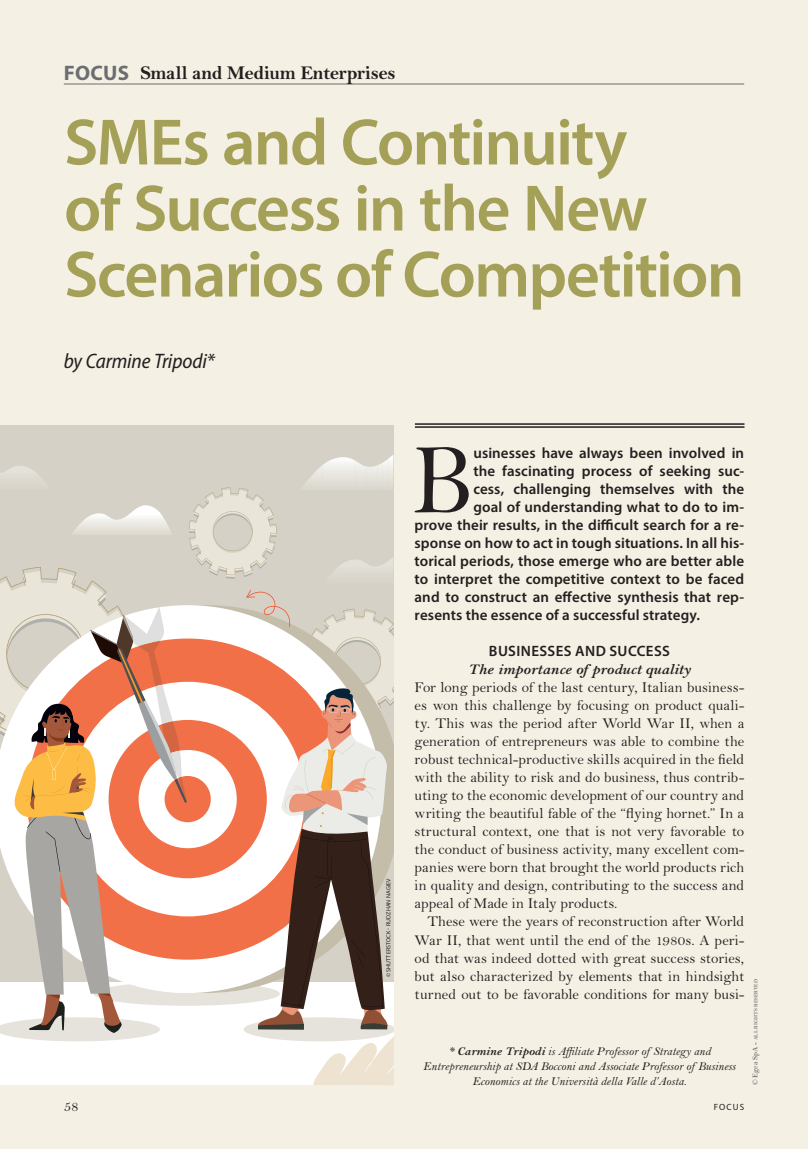
<style>
.page{position:relative;width:808px;height:1149px;background:#fff}
.page>*{position:absolute;margin:0;border:0;box-sizing:border-box;transform-origin:0 0}
.t1{font:100.35px "Bell MT Std";color:#231f20}
.t2{font:600 66px/66px "Myriad Pro";letter-spacing:-.025em;color:#a5a058}
.t3{font:italic semi-condensed 21px "Myriad Pro";letter-spacing:-.005em;color:#231f20}
.t4{font:700 21px "Myriad Pro";letter-spacing:.01em;color:#6c6d70}
.t5{font:700 19.5px "Bell MT Std";letter-spacing:-.015em;color:#231f20}
.t6{font:15px/18px "Bell MT Std";color:#231f20;text-align:justify}
.t7{font:600 15px "Myriad Pro";letter-spacing:.005em;color:#231f20}
.t8{font:italic 700 15px "Bell MT Std";letter-spacing:.01em;color:#231f20}
.t9{font:600 15px "Myriad Pro";letter-spacing:.025em;color:#231f20}
.t10{font:italic 12px/15px "Bell MT Std";color:#231f20;text-align:center}
.t11{font:9px "Myriad Pro";letter-spacing:.13em;color:#231f20}
.t12{font:6px "Myriad Pro";letter-spacing:.02em;color:#231f20}
.t13{font:600 5.25px "Bell MT Std";color:#636366}
.s1{font-weight:700}
.s2{font-weight:400;font-size:7.5px}
.s3{font-size:7.5px}
</style>
<div class="page">
<div style="left:0;top:0;width:808px;height:1148px;background:#f4f0e3"></div>
<hr style="left:64px;top:84px;width:680px;height:1px;background:#6c6d70">
<hr style="left:415px;top:423px;width:329px;height:1px;background:#231f20">
<hr style="left:415px;top:426px;width:329px;height:1px;background:#231f20">
<div style="left:0;top:425px;width:393px;height:556px;background:#d5d1c7"></div>
<svg style="left:350px;top:461px;width:5px;height:5px"></svg>
<img style="left:388px;top:455px;width:5px;height:27px">
<img style="left:329px;top:457px;width:26px;height:4px">
<img style="left:383px;top:459px;width:5px;height:23px">
<img style="left:323px;top:461px;width:5px;height:21px">
<img style="left:355px;top:461px;width:11px;height:21px">
<img style="left:377px;top:462px;width:6px;height:20px">
<img style="left:317px;top:465px;width:6px;height:17px">
<img style="left:366px;top:465px;width:11px;height:17px">
<img style="left:312px;top:470px;width:5px;height:12px">
<img style="left:307px;top:476px;width:5px;height:6px">
<img style="left:0;top:466px;width:41px;height:13px">
<svg style="left:0;top:482px;width:393px;height:602px"></svg>
<h3 class="t4" style="left:64px;top:59px;width:67px">FOCUS</h3>
<h3 class="t5" style="left:140px;top:62px;width:257px">Small and Medium Enterprises</h3>
<h2 class="t2" style="left:64px;top:107px;width:682px">SMEs and Continuity<br>of Success in the New<br>Scenarios of Competition</h2>
<h3 class="t3" style="left:64px;top:350px;width:153px">by Carmine Tripodi*</h3>
<p class="t12" style="left:385px;top:977px;width:100px;rotate:-90deg">© SHUTTERSTOCK - RUDZHAN NAGIEV</p>
<h1 class="t1" style="left:411px;top:423px;width:63px">B</h1>
<p class="t7" style="left:473px;top:443px;width:272px">usinesses have always been involved in</p>
<p class="t7" style="left:473px;top:461px;width:272px">the fascinating process of seeking suc-</p>
<p class="t7" style="left:473px;top:479px;width:272px">cess, challenging themselves with the</p>
<p class="t7" style="left:473px;top:497px;width:272px">goal of understanding what to do to im-</p>
<p class="t7" style="left:415px;top:515px;width:331px">prove their results, in the difficult search for a re-</p>
<p class="t7" style="left:415px;top:533px;width:331px">sponse on how to act in tough situations. In all his-</p>
<p class="t7" style="left:415px;top:551px;width:331px">torical periods, those emerge who are better able</p>
<p class="t7" style="left:415px;top:569px;width:331px">to interpret the competitive context to be faced</p>
<p class="t7" style="left:415px;top:587px;width:331px">and to construct an effective synthesis that rep-</p>
<p class="t7" style="left:415px;top:605px;width:287px">resents the essence of a successful strategy.</p>
<p class="t9" style="left:489px;top:641px;width:182px">BUSINESSES AND SUCCESS</p>
<p class="t8" style="left:468px;top:660px;width:224px">The importance of product quality</p>
<p class="t6" style="left:415px;top:678px;width:331px">For long periods of the last century, Italian business&shy;es won this challenge by focusing on product quali&shy;ty. This was the period after World War II, when a generation of entrepreneurs was able to combine the robust technical-productive skills acquired in the field with the ability to risk and do business, thus contrib&shy;uting to the economic development of our country and writing the beautiful fable of the “flying hornet.” In a structural context, one that is not very favorable to the conduct of business activity, many excellent com&shy;panies were born that brought the world products rich in quality and design, contributing to the success and appeal of Made in Italy products.</p>
<p class="t6" style="left:415px;top:912px;width:331px;text-indent:13px">These were the years of reconstruction after World War II, that went until the end of the 1980s. A peri&shy;od that was indeed dotted with great success stories, but also characterized by elements that in hindsight turned out to be favorable conditions for many busi-</p>
<p class="t10" style="left:423px;top:1043px;width:314px">* <span class="s1">Carmine Tripodi</span> is Affiliate Professor of Strategy and<br>Entrepreneurship at SDA Bocconi and Associate Professor of Business<br>Economics at the Università della Valle d’Aosta.</p>
<p class="t6" style="left:64px;top:1097px;width:16px">58</p>
<p class="t11" style="left:714px;top:1101px;width:32px">FOCUS</p>
<p class="t13" style="left:753px;top:1084px;width:107px;rotate:-90deg"><span class="s2">©</span> <span class="s3">Egea SpA -</span> ALL RIGHTS RESERVED</p>
</div>
